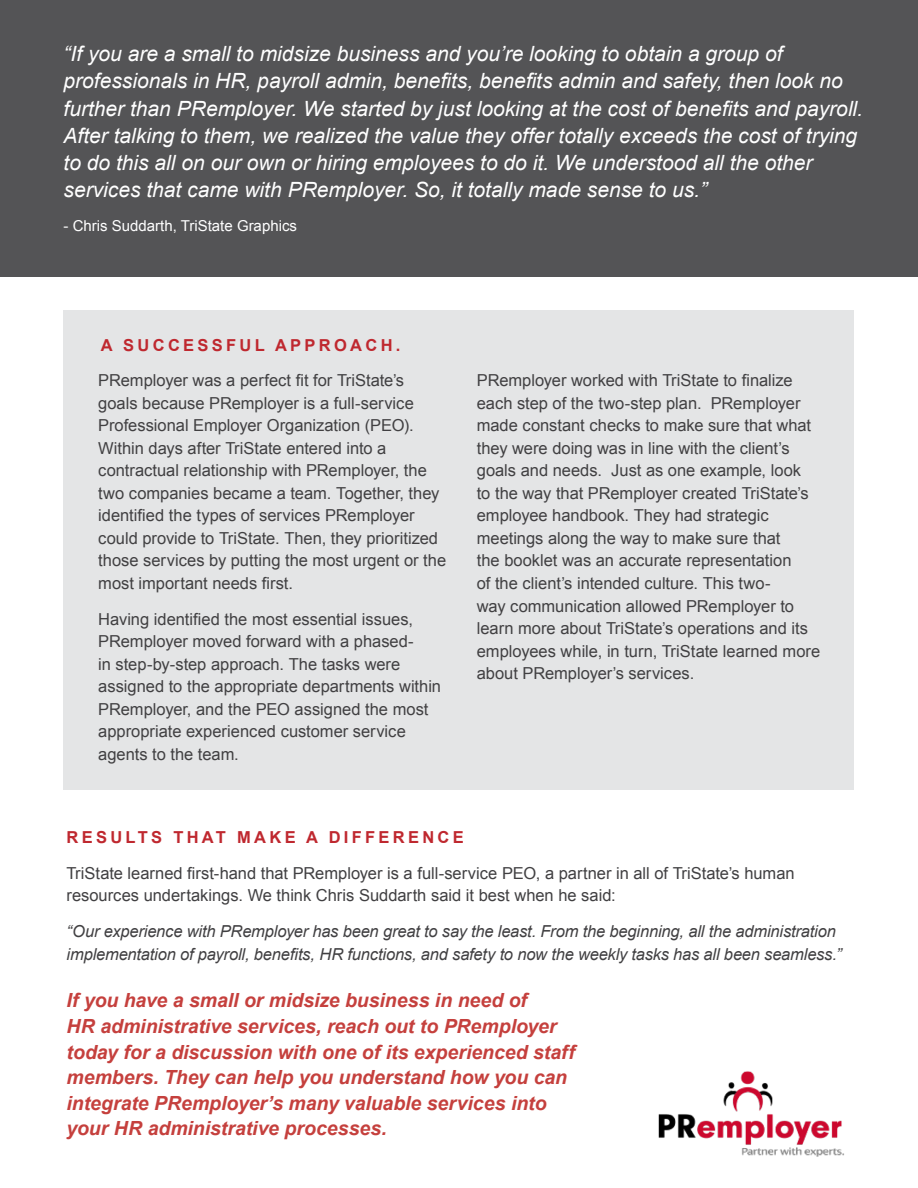
<style>
.page{position:relative;width:918px;height:1188px;background:#fff}
.page>*{position:absolute;margin:0;border:0;box-sizing:border-box;transform-origin:0 0}
.t1{font:italic 21px/27px "Arial";color:#fff}
.t2{font:italic 700 19.5px/25.5px "Arial";letter-spacing:-.005em;color:#c5403d}
.t3{font:16.5px/22.5px "Arial";color:#414042}
.t4{font:italic 16.5px/22.5px "Arial";letter-spacing:-.01em;color:#414042}
.t5{font:700 16.5px "Arial";letter-spacing:.2em;color:#bf282f}
.t6{font:15px "Arial";color:#fff}
</style>
<div class="page">
<img style="left:658px;top:1071px;width:186px;height:86px">
<div style="left:64px;top:310px;width:790px;height:480px;background:#e4e5e6"></div>
<div style="left:0;top:0;width:918px;height:276px;background:#545456"></div>
<p class="t1" style="left:64px;top:41px;width:801px">“If you are a small to midsize business and you’re looking to obtain a group of professionals in HR, payroll admin, benefits, benefits admin and safety, then look no further than PRemployer. We started by just looking at the cost of benefits and payroll.<br>After talking to them, we realized the value they offer totally exceeds the cost of trying to do this all on our own or hiring employees to do it. We understood all the other services that came with PRemployer. So, it totally made sense to us.”</p>
<p class="t6" style="left:64px;top:216px;width:235px">- Chris Suddarth, TriState Graphics</p>
<p class="t5" style="left:101px;top:334px;width:301px">A SUCCESSFUL APPROACH.</p>
<p class="t3" style="left:98px;top:369px;width:349px">PRemployer was a perfect fit for TriState’s goals because PRemployer is a full-service Professional Employer Organization (PEO).<br>Within days after TriState entered into a contractual relationship with PRemployer, the two companies became a team. Together, they identified the types of services PRemployer could provide to TriState. Then, they prioritized those services by putting the most urgent or the most important needs first.</p>
<p class="t3" style="left:98px;top:608px;width:344px">Having identified the most essential issues, PRemployer moved forward with a phased-<br>in step-by-step approach. The tasks were assigned to the appropriate departments within PRemployer, and the PEO assigned the most appropriate experienced customer service agents to the team.</p>
<p class="t3" style="left:477px;top:370px;width:345px">PRemployer worked with TriState to finalize each step of the two-step plan. PRemployer made constant checks to make sure that what they were doing was in line with the client’s goals and needs. Just as one example, look<br>to the way that PRemployer created TriState’s employee handbook. They had strategic meetings along the way to make sure that<br>the booklet was an accurate representation<br>of the client’s intended culture. This two-<br>way communication allowed PRemployer to learn more about TriState’s operations and its employees while, in turn, TriState learned more about PRemployer’s services.</p>
<p class="t5" style="left:67px;top:826px;width:399px">RESULTS THAT MAKE A DIFFERENCE</p>
<p class="t3" style="left:67px;top:862px;width:730px">TriState learned first-hand that PRemployer is a full-service PEO, a partner in all of TriState’s human resources undertakings. We think Chris Suddarth said it best when he said:</p>
<p class="t4" style="left:67px;top:921px;width:776px">“Our experience with PRemployer has been great to say the least. From the beginning, all the administration implementation of payroll, benefits, HR functions, and safety to now the weekly tasks has all been seamless.”</p>
<p class="t2" style="left:67px;top:989px;width:510px">If you have a small or midsize business in need of<br>HR administrative services, reach out to PRemployer today for a discussion with one of its experienced staff members. They can help you understand how you can integrate PRemployer’s many valuable services into your HR administrative processes.</p>
</div>
